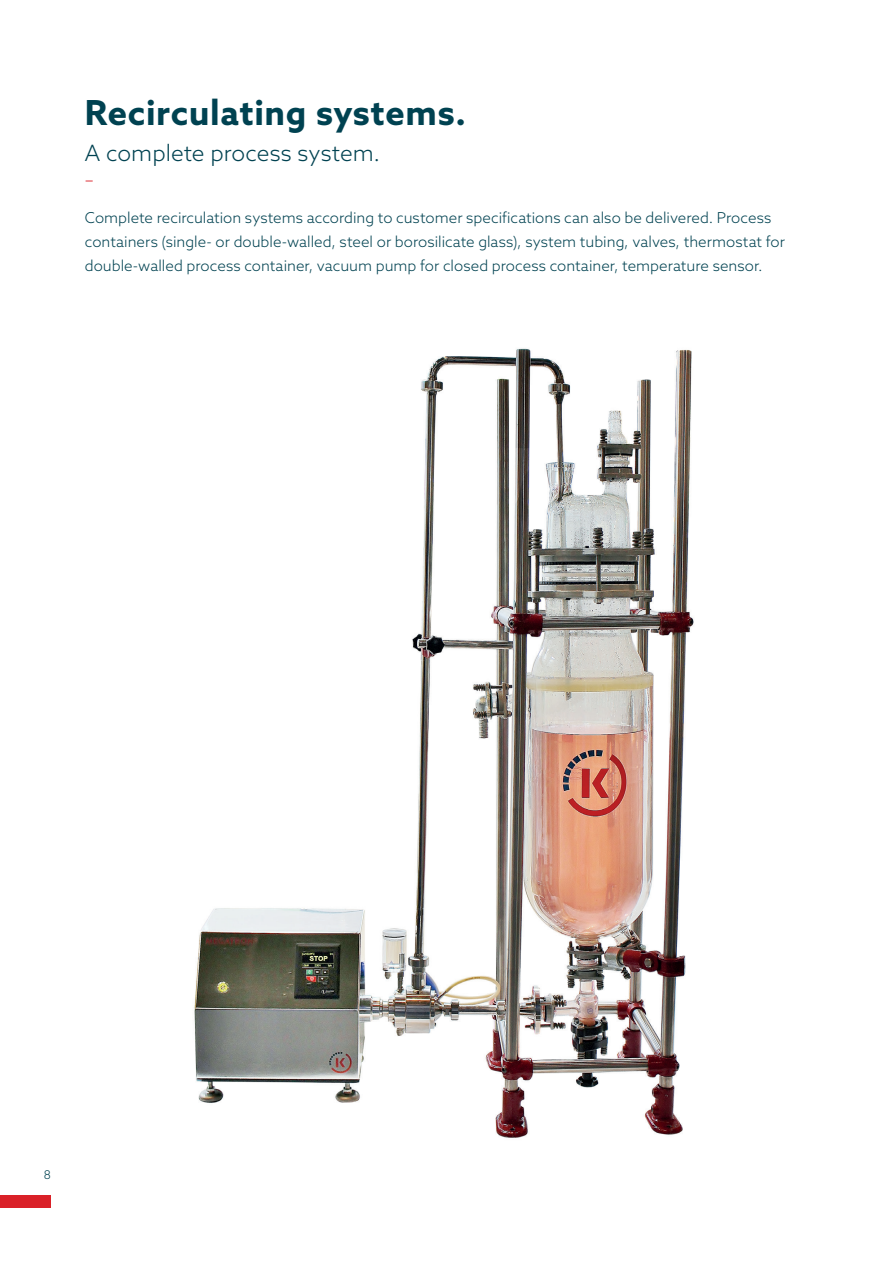
<style>
.page{position:relative;width:893px;height:1263px;background:#fff}
.page>*{position:absolute;margin:0;border:0;box-sizing:border-box;transform-origin:0 0}
.t1{font:700 34.5px "Azo Sans";letter-spacing:.015em;color:#004251}
.t2{font:300 22.5px "Azo Sans";letter-spacing:.005em;color:#004251}
.t3{font:300 18px "Azo Sans";color:#da2128}
.t4{font:300 15px/24px "Azo Sans";color:#004251}
.t5{font:300 12px "Azo Sans";color:#004251}
</style>
<div class="page">
<div style="left:0;top:1195px;width:51px;height:13px;background:#da2128"></div>
<img style="left:194px;top:348px;width:500px;height:790px">
<h1 class="t1" style="left:85px;top:89px;width:383px">Recirculating systems.</h1>
<h2 class="t2" style="left:85px;top:138px;width:297px">A complete process system.</h2>
<p class="t3" style="left:85px;top:168px;width:10px">–</p>
<p class="t4" style="left:85px;top:205px;width:702px">Complete recirculation systems according to customer specifications can also be delivered. Process containers (single- or double-walled, steel or borosilicate glass), system tubing, valves, thermostat for double-walled process container, vacuum pump for closed process container, temperature sensor.</p>
<p class="t5" style="left:44px;top:1167px;width:9px">8</p>
</div>
